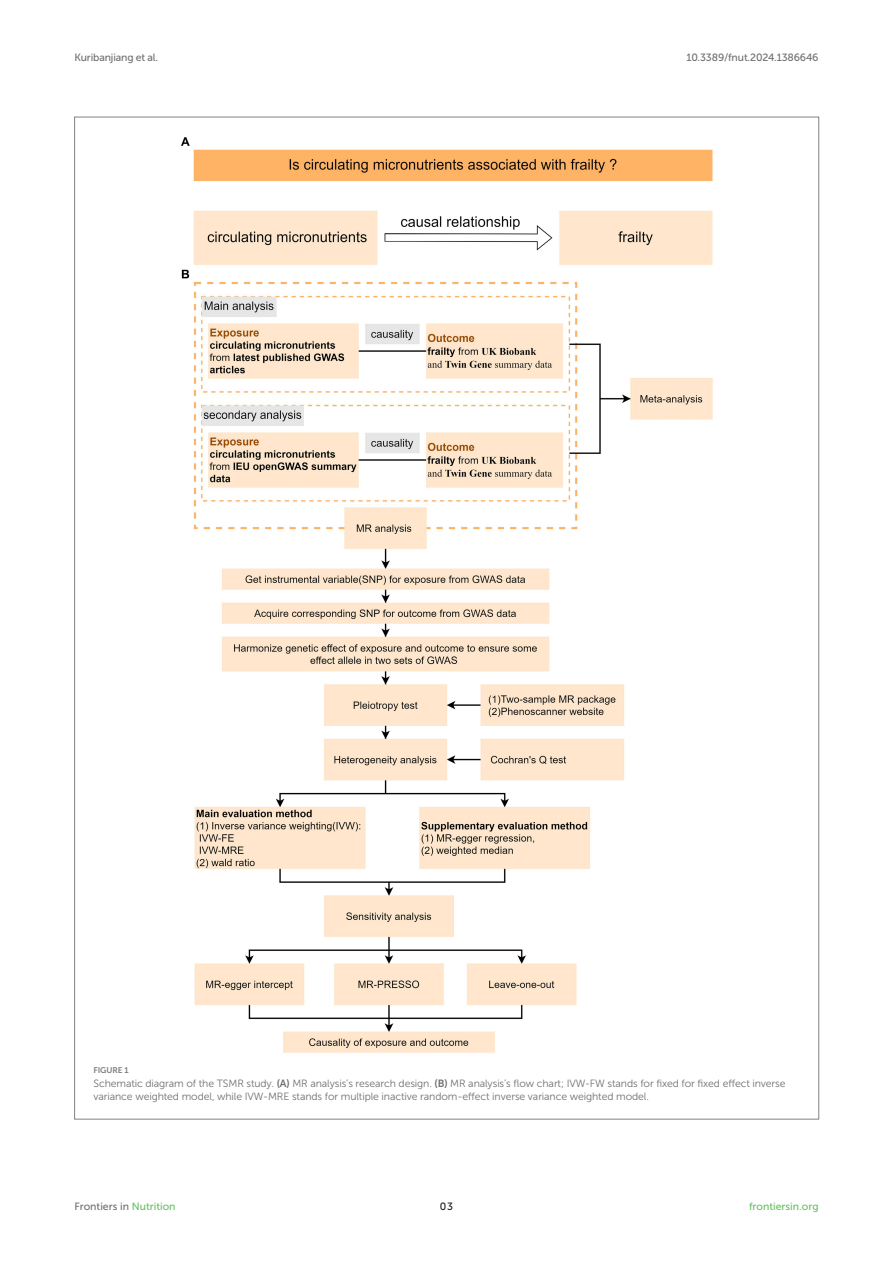
<style>
.page{position:relative;width:893px;height:1263px;background:#fff}
.page>*{position:absolute;margin:0;border:0;box-sizing:border-box;transform-origin:0 0}
.FIG_LEG{font:10.5px/13.5px "Museo Sans 300";letter-spacing:-.01em;color:#706f70}
.t1{font:10.5px "Museo Sans 500";letter-spacing:-.015em;color:#706f70}
.t2{font:10.5px "Museo Sans 500";color:#65c161}
.t3{font:10.5px "Museo Sans 500";color:#1b1c1b}
.FIG_HD{font:8.25px "Museo Sans 700";letter-spacing:-.01em;color:#7e7f7f}
.s1{font-family:"Museo Sans 700"}
.s2{color:#65c161}
</style>
<div class="page">
<img style="left:181px;top:137px;width:532px;height:916px">
<p class="t1" style="left:74px;top:51px;width:85px">Kuribanjiang et al.</p>
<p class="t1" style="left:686px;top:51px;width:134px">10.3389/fnut.2024.1386646</p>
<p class="FIG_HD" style="left:94px;top:1066px;width:37px">FIGURE 1</p>
<p class="FIG_LEG" style="left:94px;top:1076px;width:694px">Schematic diagram of the TSMR study. <span class="s1">(A)</span> MR analysis’s research design. <span class="s1">(B)</span> MR analysis’s flow chart; IVW-FW stands for fixed for fixed effect inverse variance weighted model, while IVW-MRE stands for multiple inactive random-effect inverse variance weighted model.</p>
<p class="t1" style="left:74px;top:1200px;width:103px">Frontiers in <span class="s2">Nutrition</span></p>
<p class="t3" style="left:440px;top:1200px;width:15px">03</p>
<p class="t2" style="left:749px;top:1200px;width:71px">frontiersin.org</p>
</div>
